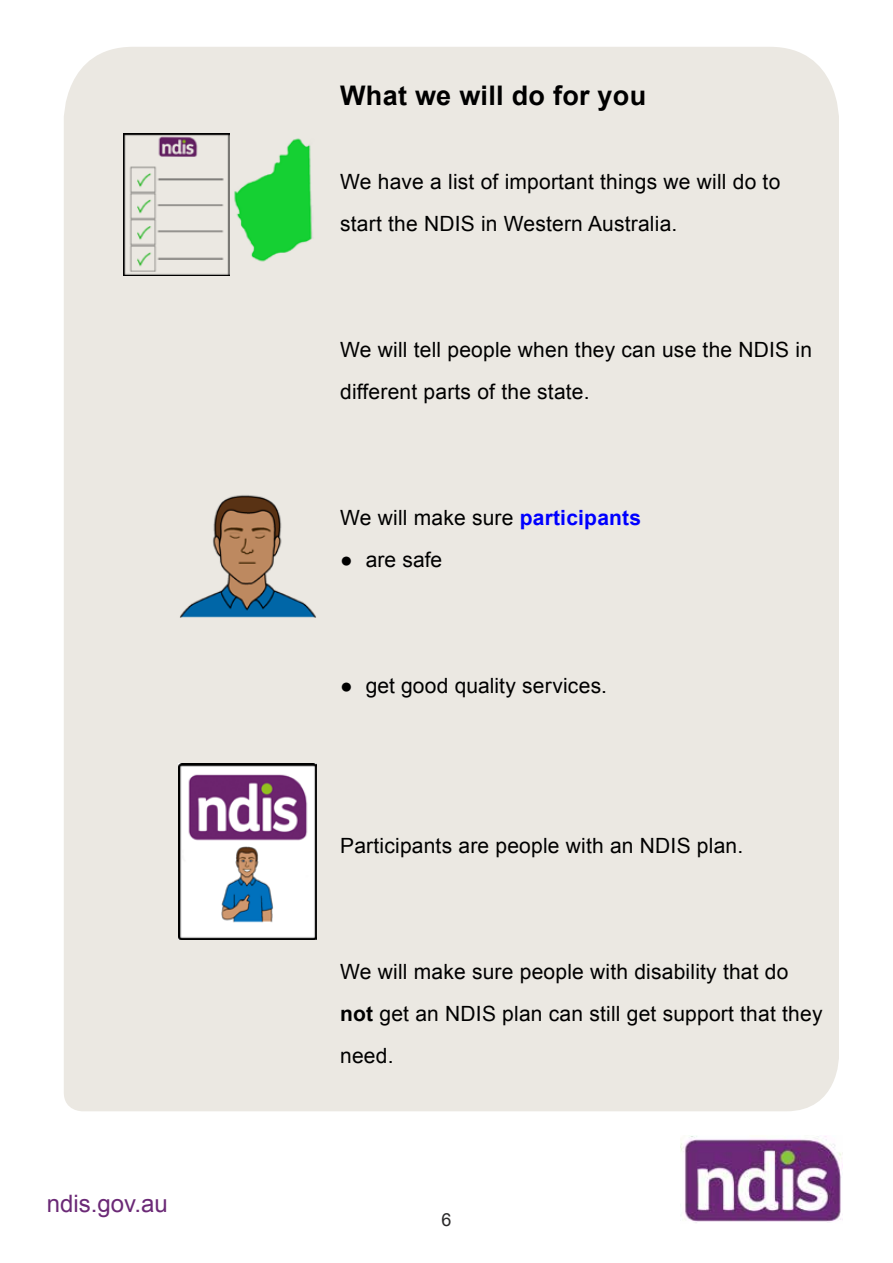
<style>
.page{position:relative;width:893px;height:1263px;background:#fff}
.page>*{position:absolute;margin:0;border:0;box-sizing:border-box;transform-origin:0 0}
.t1{font:700 27px "Arial";letter-spacing:.01em;color:#000}
.t2{font:24px "Arial";color:#6b2976}
.t3{font:21px/42px "Arial";letter-spacing:.01em;color:#000}
.t4{font:18px "Arial";color:#292829}
.s1{font-weight:700;color:#00f}
.s2{font-weight:700}
</style>
<div class="page">
<img style="left:680px;top:1136px;width:162px;height:87px">
<div style="left:64px;top:47px;width:775px;height:1064px;background:#ebe8e2"></div>
<img style="left:178px;top:487px;width:141px;height:132px">
<img style="left:178px;top:763px;width:139px;height:177px">
<img style="left:230px;top:133px;width:89px;height:135px">
<img style="left:124px;top:133px;width:106px;height:142px">
<p class="t2" style="left:47px;top:1188px;width:122px">ndis.gov.au</p>
<p class="t1" style="left:340px;top:77px;width:307px">What we will do for you</p>
<p class="t3" style="left:340px;top:161px;width:442px">We have a list of important things we will do to start the NDIS in Western Australia.</p>
<p class="t3" style="left:340px;top:329px;width:473px">We will tell people when they can use the NDIS in different parts of the state.</p>
<p class="t3" style="left:340px;top:497px;width:302px">We will make sure <span class="s1">participants</span></p>
<p class="t3" style="left:340px;top:539px;width:104px">● are safe</p>
<p class="t3" style="left:340px;top:665px;width:268px">● get good quality services.</p>
<p class="t3" style="left:340px;top:825px;width:405px">Participants are people with an NDIS plan.</p>
<p class="t3" style="left:340px;top:951px;width:484px">We will make sure people with disability that do <span class="s2">not</span> get an NDIS plan can still get support that they need.</p>
<p class="t4" style="left:441px;top:1208px;width:12px">6</p>
</div>
